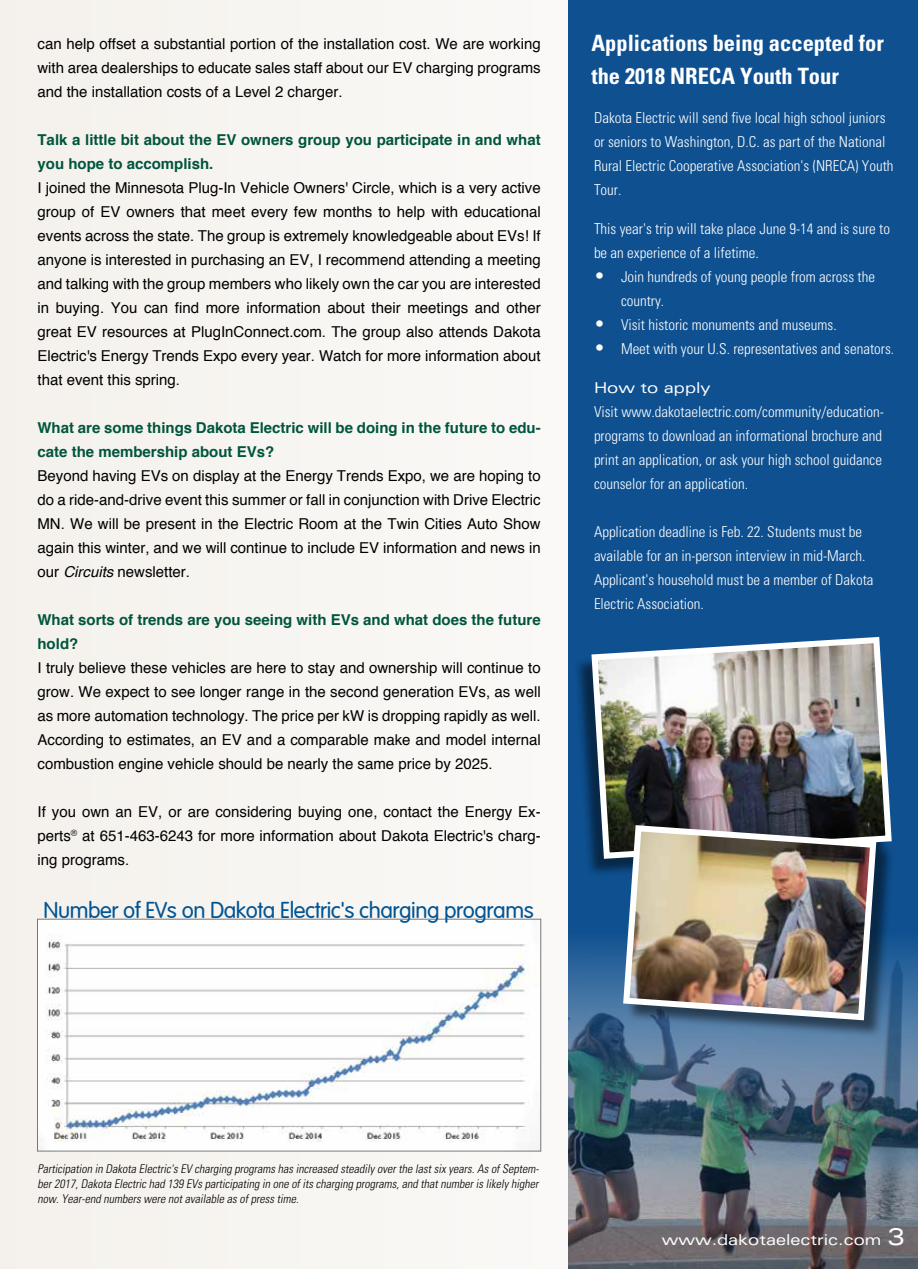
<style>
.page{position:relative;width:918px;height:1269px;background:#f7f5f2}
.page>*{position:absolute;margin:0;border:0;box-sizing:border-box;transform-origin:0 0}
.t1{font:700 condensed 22.5px/33px "Univers LT Std";color:#fff}
.t2{font:300 22.5px "VAG Rounded";letter-spacing:-.02em;color:#005596}
.t3{font:15px/24px "Helvetica";color:#000;text-align:justify}
.t4{font:300 condensed 15px/24px "Univers LT Std";color:#fff}
.t5{font:700 15px/24px "Helvetica";color:#00553d}
.t6{font:expanded 15px "Univers LT Std";color:#fff}
.t7{font:italic 300 condensed 12px/15px "Univers LT Std";color:#000;text-align:justify}
.s1{font-style:italic}
.s2{font-size:18px}
.s3{font-size:24px}
</style>
<div class="page">
<div style="left:569px;top:0;width:349px;height:1269px;background:#0e5090"></div>
<img style="left:569px;top:943px;width:349px;height:326px">
<div style="left:573px;top:640px;width:316px;height:237px;background:#000;opacity:.5"></div>
<img style="left:588px;top:636px;width:303px;height:226px">
<div style="left:626px;top:828px;width:268px;height:211px;background:#000;opacity:.5"></div>
<img style="left:620px;top:822px;width:260px;height:202px">
<img style="left:39px;top:921px;width:500px;height:228px">
<div style="left:37px;top:919px;width:504px;height:232px;border:1px solid #77787b"></div>
<p class="t3" style="left:38px;top:33px;width:505px">can help offset a substantial portion of the installation cost. We are working with area dealerships to educate sales staff about our EV charging programs and the installation costs of a Level 2 charger.</p>
<p class="t5" style="left:38px;top:128px;width:505px">Talk a little bit about the EV owners group you participate in and what you hope to accomplish.</p>
<p class="t3" style="left:38px;top:177px;width:505px">I joined the Minnesota Plug-In Vehicle Owners' Circle, which is a very active group of EV owners that meet every few months to help with educational events across the state. The group is extremely knowledgeable about EVs! If anyone is interested in purchasing an EV, I recommend attending a meeting and talking with the group members who likely own the car you are interested in buying. You can find more information about their meetings and other great EV resources at PlugInConnect.com. The group also attends Dakota Electric's Energy Trends Expo every year. Watch for more information about that event this spring.</p>
<p class="t5" style="left:38px;top:416px;width:505px">What are some things Dakota Electric will be doing in the future to edu&shy;cate the membership about EVs?</p>
<p class="t3" style="left:38px;top:465px;width:505px">Beyond having EVs on display at the Energy Trends Expo, we are hoping to do a ride-and-drive event this summer or fall in conjunction with Drive Electric MN. We will be present in the Electric Room at the Twin Cities Auto Show again this winter, and we will continue to include EV information and news in our <span class="s1">Circuits</span> newsletter.</p>
<p class="t5" style="left:38px;top:608px;width:505px">What sorts of trends are you seeing with EVs and what does the future hold?</p>
<p class="t3" style="left:38px;top:657px;width:505px">I truly believe these vehicles are here to stay and ownership will continue to grow. We expect to see longer range in the second generation EVs, as well as more automation technology. The price per kW is dropping rapidly as well.<br>According to estimates, an EV and a comparable make and model internal combustion engine vehicle should be nearly the same price by 2025.</p>
<p class="t3" style="left:37px;top:801px;width:505px">If you own an EV, or are considering buying one, contact the Energy Ex&shy;perts<sup>®</sup> at 651-463-6243 for more information about Dakota Electric's charg&shy;ing programs.</p>
<h1 class="t2" style="left:44px;top:897px;width:492px">Number of EVs on Dakota Electric's charging programs</h1>
<h1 class="t1" style="left:591px;top:27px;width:294px">Applications being accepted for the 2018 NRECA Youth Tour</h1>
<p class="t4" style="left:594px;top:105px;width:301px">Dakota Electric will send five local high school juniors or seniors to Washington, D.C. as part of the National Rural Electric Cooperative Association's (NRECA) Youth Tour.</p>
<p class="t4" style="left:594px;top:216px;width:298px">This year's trip will take place June 9-14 and is sure to be an experience of a lifetime.</p>
<p class="t4" style="left:621px;top:264px;width:256px;text-indent:-27px"><span class="s2">•</span> Join hundreds of young people from across the country.</p>
<p class="t4" style="left:594px;top:312px;width:244px"><span class="s2">•</span> Visit historic monuments and museums.</p>
<p class="t4" style="left:594px;top:336px;width:302px"><span class="s2">•</span> Meet with your U.S. representatives and senators.</p>
<p class="t6" style="left:594px;top:378px;width:118px">How to apply</p>
<p class="t4" style="left:594px;top:399px;width:291px;text-align:justify">Visit www.dakotaelectric.com/community/education&shy;programs to download an informational brochure and print an application, or ask your high school guidance counselor for an application.</p>
<p class="t4" style="left:594px;top:519px;width:281px">Application deadline is Feb. 22. Students must be available for an in-person interview in mid-March.<br>Applicant's household must be a member of Dakota Electric Association.</p>
<p class="t7" style="left:37px;top:1161px;width:506px">Participation in Dakota Electric'sEV charging programshasincreased steadilyoverthe lastsixyears.AsofSeptem&shy;ber2017,Dakota Electrichad 139 EVsparticipating in one ofitscharging programs,and thatnumberislikelyhigher now.Year-end numberswere notavailable asofpresstime.</p>
<p class="t6" style="left:662px;top:1231px;width:245px">www.dakotaelectric.com <span class="s3">3</span></p>
</div>
